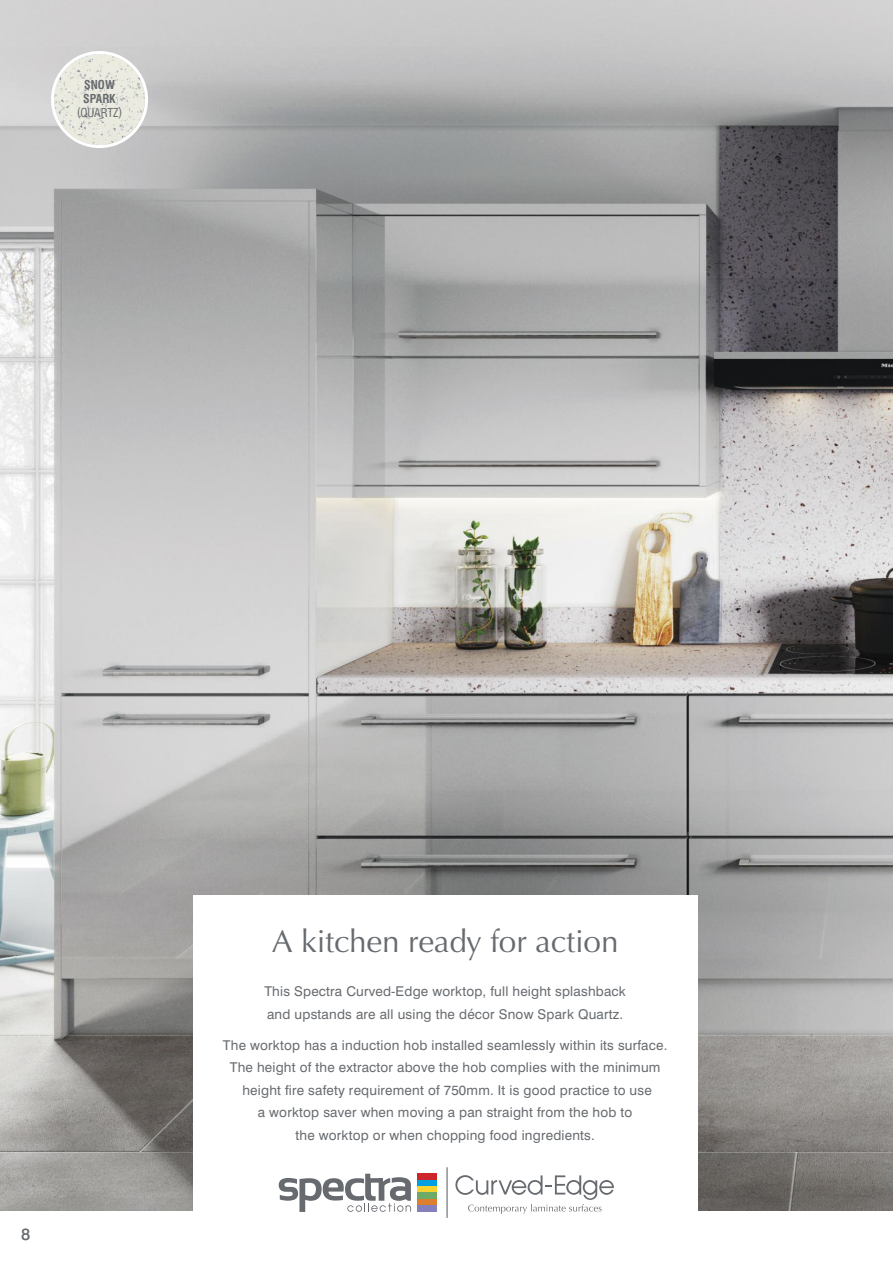
<style>
.page{position:relative;width:893px;height:1263px;background:#fff}
.page>*{position:absolute;margin:0;border:0;box-sizing:border-box;transform-origin:0 0}
.t1{font:31.5px "Optima";letter-spacing:-.005em;color:#676b6f}
.t2{font:500 16.5px "Swiss 721 BT";color:#676b6f}
.t3{font:13.5px/22.5px "Swiss 721 BT";letter-spacing:.015em;color:#676b6f}
.t4{font:700 condensed 12px/13.6px "Swiss 721 BT";color:#676b6f}
.t5{font:condensed 12px "Swiss 721 BT";color:#676b6f}
</style>
<div class="page">
<img style="left:1px;top:0;width:892px;height:1211px">
<div style="left:193px;top:895px;width:505px;height:366px;background:#fff"></div>
<hr style="left:446px;top:1167px;width:2px;height:50px;background:#676b6f">
<svg style="left:455px;top:1175px;width:159px;height:39px"></svg>
<svg style="left:279px;top:1174px;width:132px;height:38px"></svg>
<div style="left:417px;top:1173px;width:20px;height:7px;background:#cc262a"></div>
<div style="left:417px;top:1180px;width:20px;height:6px;background:#009fe1"></div>
<div style="left:417px;top:1186px;width:20px;height:6px;background:#f6d331"></div>
<div style="left:417px;top:1192px;width:20px;height:7px;background:#6daa68"></div>
<div style="left:417px;top:1199px;width:20px;height:6px;background:#dc7f2e"></div>
<div style="left:417px;top:1205px;width:20px;height:6px;background:#8480bb"></div>
<svg style="left:51px;top:51px;width:97px;height:97px;background:#e1e1db"></svg>
<p class="t4" style="left:83px;top:79px;width:34px">SNOW<br>SPARK</p>
<p class="t5" style="left:77px;top:108px;width:47px">(QUARTZ)</p>
<p class="t2" style="left:21px;top:1228px;width:11px">8</p>
<h1 class="t1" style="left:272px;top:923px;width:348px">A kitchen ready for action</h1>
<p class="t3" style="left:264px;top:981px;width:363px">This Spectra Curved-Edge worktop, full height splashback and upstands are all using the décor Snow Spark Quartz.</p>
<p class="t3" style="left:223px;top:1035px;width:446px;text-align:center">The worktop has a induction hob installed seamlessly within its surface.<br>The height of the extractor above the hob complies with the minimum height fire safety requirement of 750mm. It is good practice to use<br>a worktop saver when moving a pan straight from the hob to<br>the worktop or when chopping food ingredients.</p>
</div>
